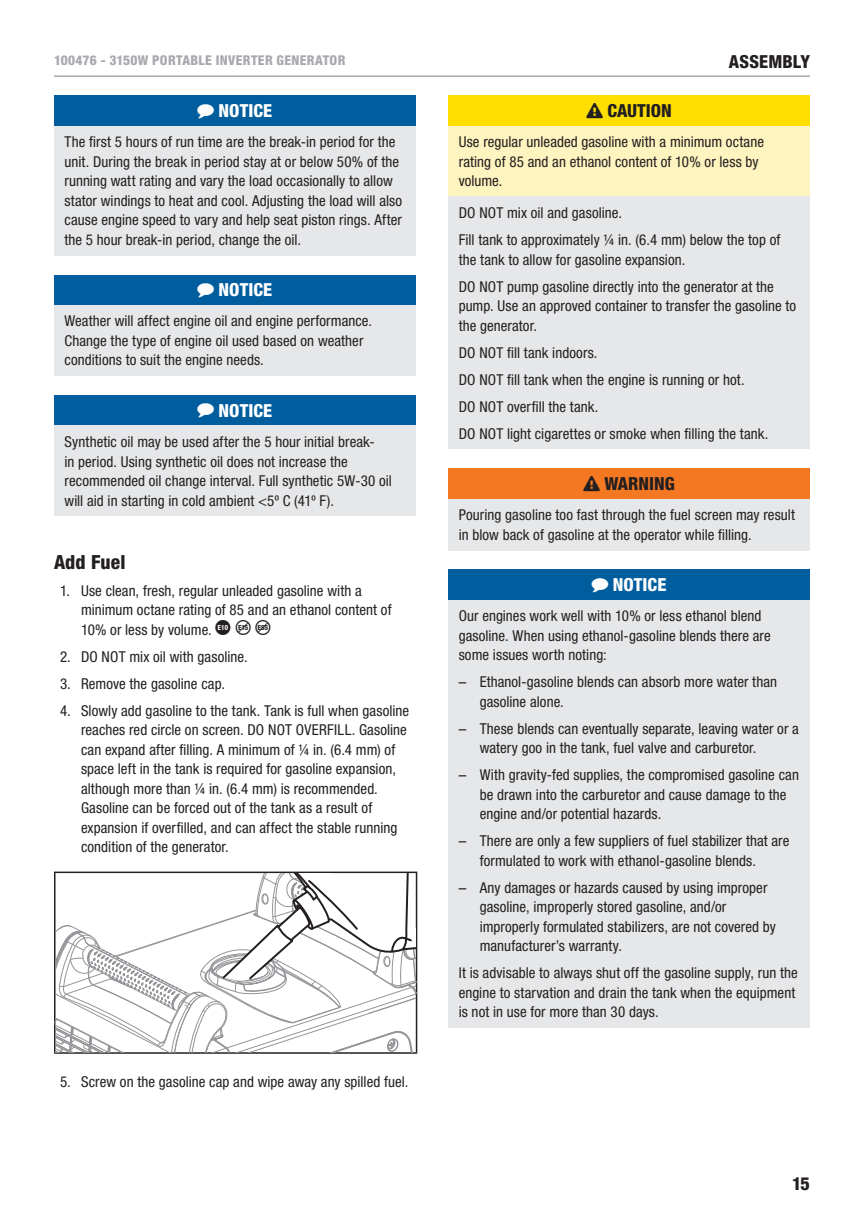
<style>
.page{position:relative;width:864px;height:1215px;background:#fff}
.page>*{position:absolute;margin:0;border:0;box-sizing:border-box;transform-origin:0 0}
.t1{font:800 condensed 19.5px "Helvetica Neue LT Std";letter-spacing:.005em;color:#231f20}
.t2{font:800 condensed 18px "Helvetica Neue LT Std";color:#231f20}
.t3{font:800 condensed 18px "Helvetica Neue LT Std";letter-spacing:.005em;color:#fff}
.t4{font:condensed 15px/19.5px "Helvetica Neue LT Std";letter-spacing:.005em;color:#231f20}
.t5{font:800 condensed 13.5px "Helvetica Neue LT Std";letter-spacing:.025em;color:#a8a9ad}
.s1{font-stretch:normal}
</style>
<div class="page">
<hr style="left:54px;top:75px;width:756px;height:2px;background:#a8a9ad">
<div style="left:54px;top:96px;width:362px;height:30px;background:#005e9e"></div>
<div style="left:54px;top:126px;width:362px;height:129px;background:#e6e7e9"></div>
<div style="left:54px;top:275px;width:362px;height:30px;background:#005e9e"></div>
<div style="left:54px;top:305px;width:362px;height:71px;background:#e6e7e9"></div>
<div style="left:54px;top:395px;width:362px;height:31px;background:#005e9e"></div>
<div style="left:54px;top:426px;width:362px;height:90px;background:#e6e7e9"></div>
<hr style="left:54px;top:872px;width:363px;height:1px;background:#231f20">
<hr style="left:54px;top:1052px;width:363px;height:2px;background:#231f20">
<svg style="left:54px;top:873px;width:363px;height:180px"></svg>
<div style="left:448px;top:96px;width:362px;height:30px;background:#ffdf01"></div>
<div style="left:448px;top:126px;width:362px;height:71px;background:#fef4bf"></div>
<div style="left:448px;top:197px;width:362px;height:252px;background:#e6e7e9"></div>
<div style="left:448px;top:469px;width:362px;height:30px;background:#f47721"></div>
<div style="left:448px;top:499px;width:362px;height:51px;background:#e6e7e9"></div>
<div style="left:448px;top:570px;width:362px;height:30px;background:#005e9e"></div>
<div style="left:448px;top:600px;width:362px;height:428px;background:#e6e7e9"></div>
<p class="t5" style="left:54px;top:52px;width:293px">100476 - 3150W PORTABLE INVERTER GENERATOR</p>
<p class="t2" style="left:729px;top:50px;width:83px">ASSEMBLY</p>
<p class="t3" style="left:219px;top:100px;width:55px">NOTICE</p>
<p class="t4" style="left:64px;top:132px;width:339px">The first 5 hours of run time are the break-in period for the unit. During the break in period stay at or below 50% of the running watt rating and vary the load occasionally to allow stator windings to heat and cool. Adjusting the load will also cause engine speed to vary and help seat piston rings. After the 5 hour break-in period, change the oil.</p>
<p class="t3" style="left:219px;top:279px;width:55px">NOTICE</p>
<p class="t4" style="left:64px;top:311px;width:309px">Weather will affect engine oil and engine performance.<br>Change the type of engine oil used based on weather conditions to suit the engine needs.</p>
<p class="t3" style="left:219px;top:399px;width:55px">NOTICE</p>
<p class="t4" style="left:64px;top:432px;width:329px">Synthetic oil may be used after the 5 hour initial break-<br>in period. Using synthetic oil does not increase the recommended oil change interval. Full synthetic 5W-30 oil will aid in starting in cold ambient &lt;5º C (41º F).</p>
<h1 class="t1" style="left:54px;top:550px;width:73px">Add Fuel</h1>
<p class="t4" style="left:81px;top:580px;width:312px;text-indent:-21px">1. Use clean, fresh, regular unleaded gasoline with a minimum octane rating of 85 and an ethanol content of<br>10% or less by volume.</p>
<p class="t4" style="left:60px;top:646px;width:189px">2. DO NOT mix oil with gasoline.</p>
<p class="t4" style="left:60px;top:673px;width:167px">3. Remove the gasoline cap.</p>
<p class="t4" style="left:81px;top:700px;width:330px;text-indent:-21px">4. Slowly add gasoline to the tank. Tank is full when gasoline reaches red circle on screen. DO NOT OVERFILL. Gasoline can expand after filling. A minimum of ¼ in. (6.4 mm) of space left in the tank is required for gasoline expansion, although more than ¼ in. (6.4 mm) is recommended.<br>Gasoline can be forced out of the tank as a result of expansion if overfilled, and can affect the stable running condition of the generator.</p>
<p class="t4" style="left:60px;top:1072px;width:350px">5. Screw on the gasoline cap and wipe away any spilled fuel.</p>
<p class="t2" style="left:607px;top:100px;width:66px">CAUTION</p>
<p class="t4" style="left:459px;top:132px;width:307px">Use regular unleaded gasoline with a minimum octane rating of 85 and an ethanol content of 10% or less by volume.</p>
<p class="t4" style="left:459px;top:199px;width:323px;line-height:27px">DO NOT mix oil and gasoline.<br>Fill tank to approximately ¼ in. (6.4 mm) below the top of</p>
<p class="t4" style="left:459px;top:246px;width:317px;line-height:27px">the tank to allow for gasoline expansion.<br>DO NOT pump gasoline directly into the generator at the</p>
<p class="t4" style="left:459px;top:296px;width:339px">pump. Use an approved container to transfer the gasoline to the generator.</p>
<p class="t4" style="left:459px;top:339px;width:311px;line-height:27px">DO NOT fill tank indoors.<br>DO NOT fill tank when the engine is running or hot.<br>DO NOT overfill the tank.<br>DO NOT light cigarettes or smoke when filling the tank.</p>
<p class="t2" style="left:604px;top:472px;width:72px">WARNING</p>
<p class="t4" style="left:459px;top:505px;width:338px">Pouring gasoline too fast through the fuel screen may result in blow back of gasoline at the operator while filling.</p>
<p class="t3" style="left:613px;top:574px;width:55px">NOTICE</p>
<p class="t4" style="left:459px;top:606px;width:314px">Our engines work well with 10% or less ethanol blend gasoline. When using ethanol-gasoline blends there are some issues worth noting:</p>
<p class="t4" style="left:480px;top:672px;width:299px;text-indent:-21px"><span class="s1">–</span> Ethanol-gasoline blends can absorb more water than gasoline alone.</p>
<p class="t4" style="left:480px;top:719px;width:321px;text-indent:-21px"><span class="s1">–</span> These blends can eventually separate, leaving water or a watery goo in the tank, fuel valve and carburetor.</p>
<p class="t4" style="left:480px;top:765px;width:321px;text-indent:-21px"><span class="s1">–</span> With gravity-fed supplies, the compromised gasoline can be drawn into the carburetor and cause damage to the engine and/or potential hazards.</p>
<p class="t4" style="left:480px;top:831px;width:311px;text-indent:-21px"><span class="s1">–</span> There are only a few suppliers of fuel stabilizer that are formulated to work with ethanol-gasoline blends.</p>
<p class="t4" style="left:480px;top:878px;width:298px;text-indent:-21px"><span class="s1">–</span> Any damages or hazards caused by using improper gasoline, improperly stored gasoline, and/or improperly formulated stabilizers, are not covered by manufacturer’s warranty.</p>
<p class="t4" style="left:459px;top:963px;width:341px">It is advisable to always shut off the gasoline supply, run the engine to starvation and drain the tank when the equipment is not in use for more than 30 days.</p>
<p class="t2" style="left:792px;top:1172px;width:19px">15</p>
</div>
